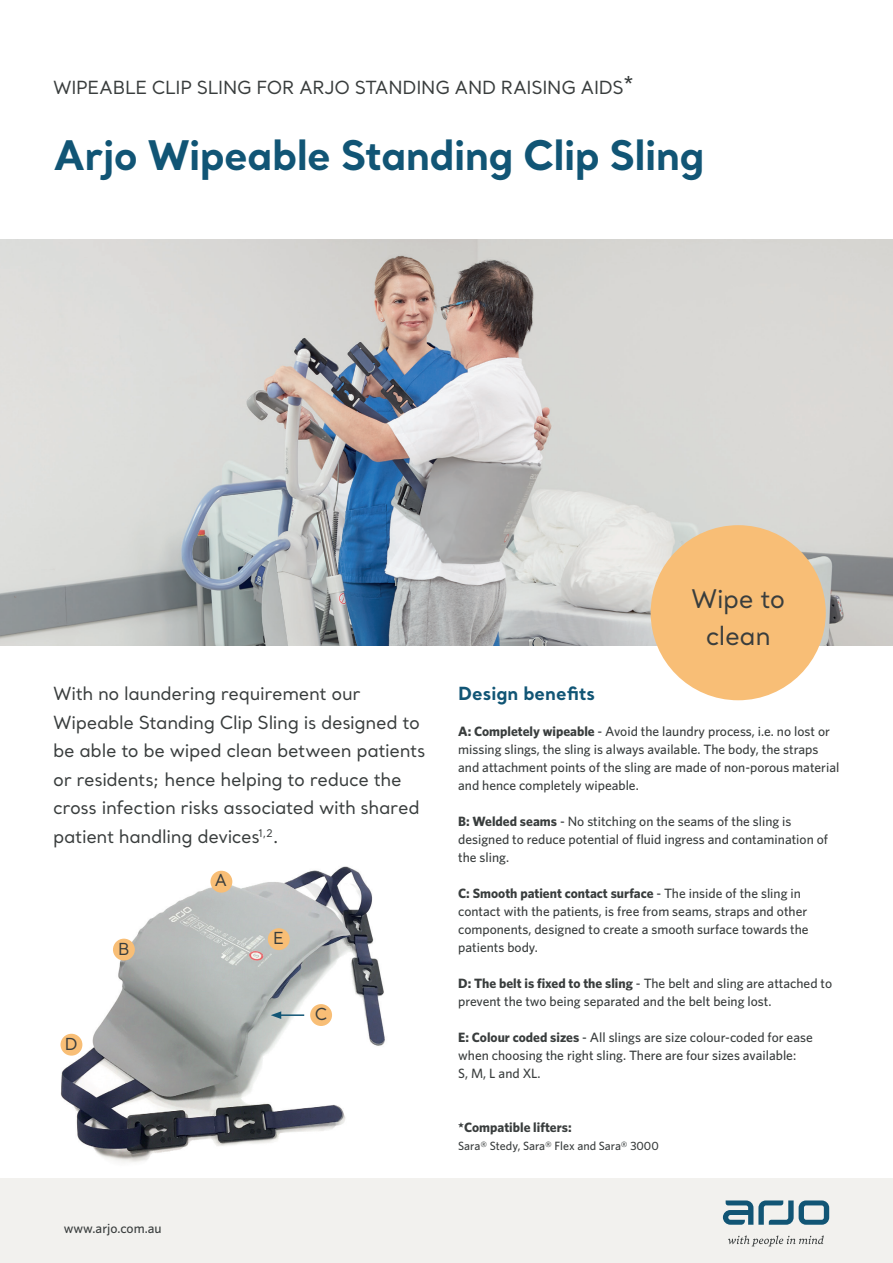
<style>
.page{position:relative;width:893px;height:1263px;background:#fff}
.page>*{position:absolute;margin:0;border:0;box-sizing:border-box;transform-origin:0 0}
.t1{font:700 40.5px "Santral";letter-spacing:-.015em;color:#115575}
.t2{font:25.5px/37.5px "Santral";letter-spacing:-.02em;color:#393d3d;text-align:center}
.t3{font:18px/28.5px "Santral";letter-spacing:-.02em;color:#393d3d}
.t4{font:700 18px "Santral";color:#115575}
.t5{font:16.5px "Santral";color:#393d3d}
.t6{font:500 13.5px/18px "Whitney";color:#393d3d}
.t7{font:700 13.5px "Whitney";color:#393d3d}
.t8{font:500 12px "Whitney";color:#393d3d}
.s1{font-weight:700}
</style>
<div class="page">
<div style="left:0;top:1178px;width:893px;height:85px;background:#f2f1ee"></div>
<img style="left:0;top:239px;width:893px;height:406px">
<svg style="left:723px;top:1200px;width:106px;height:25px"></svg>
<svg style="left:728px;top:1235px;width:96px;height:11px"></svg>
<img style="left:60px;top:866px;width:325px;height:296px">
<div style="left:210px;top:871px;width:22px;height:22px;background:#f8be76;border-radius:50%"></div>
<div style="left:310px;top:1004px;width:22px;height:22px;background:#f8be76;border-radius:50%"></div>
<div style="left:61px;top:1034px;width:21px;height:22px;background:#f8be76;border-radius:50%"></div>
<div style="left:113px;top:939px;width:22px;height:21px;background:#f8be76;border-radius:50%"></div>
<div style="left:268px;top:928px;width:22px;height:22px;background:#f8be76;border-radius:50%"></div>
<hr style="left:279px;top:1014px;width:25px;height:2px;background:#115575">
<svg style="left:271px;top:1011px;width:10px;height:8px"></svg>
<div style="left:651px;top:525px;width:175px;height:175px;background:#f8be76;border-radius:50%"></div>
<h3 class="t3" style="left:53px;top:73px;width:583px">WIPEABLE CLIP SLING FOR ARJO STANDING AND RAISING AIDS*</h3>
<h1 class="t1" style="left:53px;top:127px;width:653px">Arjo Wipeable Standing Clip Sling</h1>
<p class="t3" style="left:53px;top:679px;width:374px">With no laundering requirement our Wipeable Standing Clip Sling is designed to be able to be wiped clean between patients or residents; hence helping to reduce the cross infection risks associated with shared patient handling devices<sup>1,2</sup>.</p>
<p class="t5" style="left:214px;top:870px;width:14px">A</p>
<p class="t5" style="left:65px;top:1033px;width:14px">D</p>
<p class="t5" style="left:118px;top:938px;width:13px">B</p>
<p class="t6" style="left:64px;top:1219px;width:99px">www.arjo.com.au</p>
<p class="t5" style="left:273px;top:928px;width:12px">E</p>
<p class="t5" style="left:315px;top:1003px;width:14px">C</p>
<h2 class="t2" style="left:691px;top:579px;width:95px">Wipe to clean</h2>
<h3 class="t4" style="left:458px;top:681px;width:138px">Design benefits</h3>
<p class="t6" style="left:458px;top:722px;width:383px"><span class="s1">A: Completely wipeable</span> - Avoid the laundry process, i.e. no lost or missing slings, the sling is always available. The body, the straps and attachment points of the sling are made of non-porous material and hence completely wipeable.</p>
<p class="t6" style="left:458px;top:812px;width:371px"><span class="s1">B: Welded seams</span> - No stitching on the seams of the sling is designed to reduce potential of fluid ingress and contamination of the sling.</p>
<p class="t6" style="left:458px;top:884px;width:352px"><span class="s1">C: Smooth patient contact surface</span> - The inside of the sling in contact with the patients, is free from seams, straps and other components, designed to create a smooth surface towards the patients body.</p>
<p class="t6" style="left:458px;top:974px;width:375px"><span class="s1">D: The belt is fixed to the sling</span> - The belt and sling are attached to prevent the two being separated and the belt being lost.</p>
<p class="t6" style="left:458px;top:1028px;width:356px"><span class="s1">E: Colour coded sizes</span> - All slings are size colour-coded for ease when choosing the right sling. There are four sizes available:<br>S, M, L and XL.</p>
<p class="t7" style="left:458px;top:1118px;width:115px">*Compatible lifters:</p>
<p class="t8" style="left:458px;top:1138px;width:202px">Sara® Stedy, Sara® Flex and Sara® 3000</p>
</div>
